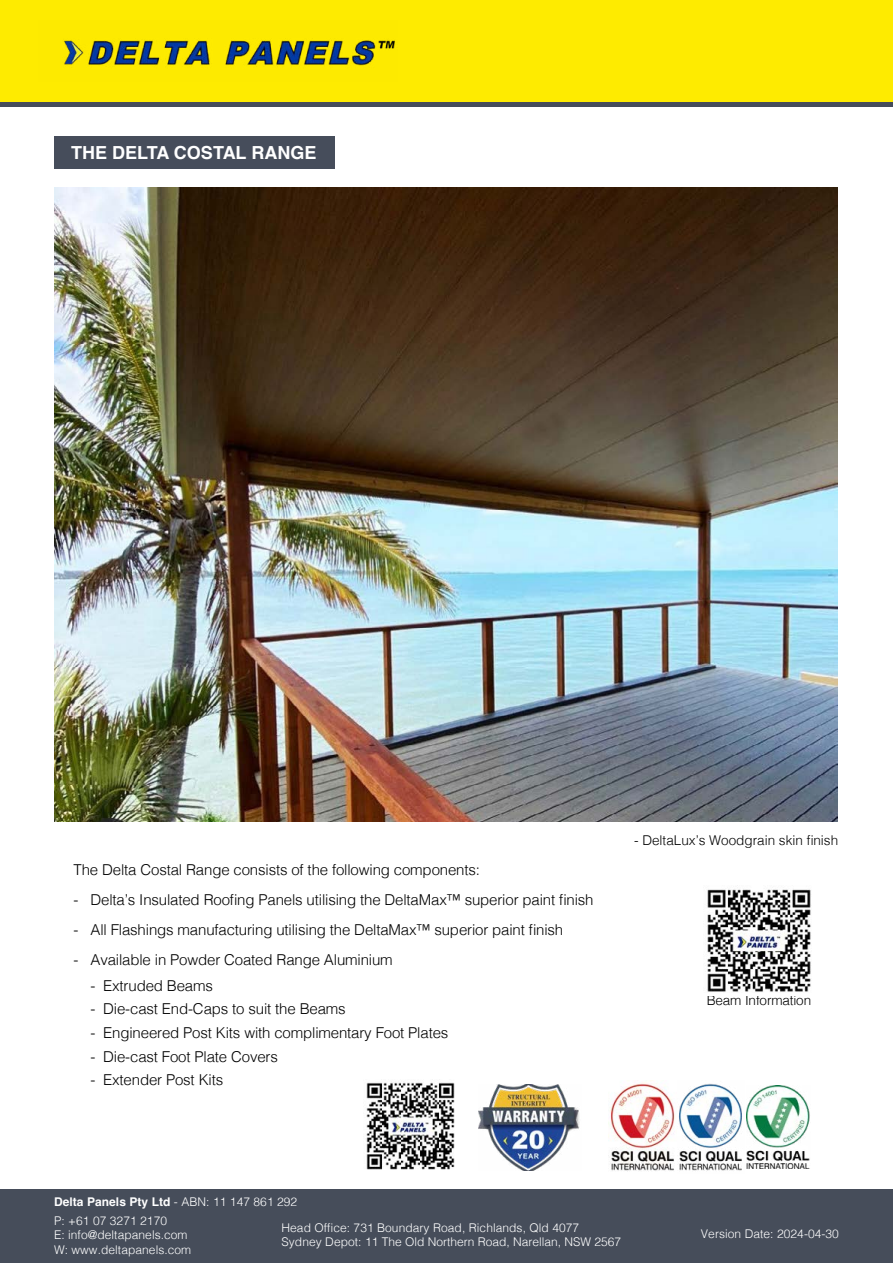
<style>
.page{position:relative;width:893px;height:1263px;background:#fff}
.page>*{position:absolute;margin:0;border:0;box-sizing:border-box;transform-origin:0 0}
.t1{font:700 18px "Helvetica";color:#fff}
.t2{font:300 15px "Helvetica";letter-spacing:-.01em;color:#000}
.t3{font:300 13.5px "Helvetica";color:#000}
.t4{font:300 12px/14.4px "Helvetica";letter-spacing:.005em;color:#fff}
.s1{font-weight:700}
</style>
<div class="page">
<div style="left:0;top:0;width:893px;height:104px;background:#feeb00"></div>
<div style="left:0;top:102px;width:893px;height:5px;background:#464d5b"></div>
<img style="left:64px;top:40px;width:331px;height:27px">
<div style="left:0;top:1188px;width:893px;height:75px;background:#464d5a"></div>
<div style="left:54px;top:136px;width:280px;height:32px;background:#464d5b"></div>
<img style="left:707px;top:889px;width:104px;height:103px">
<img style="left:366px;top:1081px;width:89px;height:89px">
<img style="left:479px;top:1084px;width:101px;height:86px">
<img style="left:54px;top:188px;width:784px;height:633px">
<img style="left:608px;top:1082px;width:134px;height:90px">
<img style="left:747px;top:1085px;width:63px;height:84px">
<p class="t1" style="left:71px;top:141px;width:247px">THE DELTA COSTAL RANGE</p>
<p class="t2" style="left:74px;top:857px;width:408px">The Delta Costal Range consists of the following components:</p>
<p class="t2" style="left:74px;top:887px;width:521px">- Delta’s Insulated Roofing Panels utilising the DeltaMax™ superior paint finish</p>
<p class="t2" style="left:74px;top:917px;width:491px">- All Flashings manufacturing utilising the DeltaMax™ superior paint finish</p>
<p class="t2" style="left:74px;top:947px;width:321px">- Available in Powder Coated Range Aluminium</p>
<p class="t2" style="left:90px;top:972px;width:124px">- Extruded Beams</p>
<p class="t2" style="left:90px;top:996px;width:257px">- Die-cast End-Caps to suit the Beams</p>
<p class="t2" style="left:90px;top:1020px;width:359px">- Engineered Post Kits with complimentary Foot Plates</p>
<p class="t2" style="left:90px;top:1043px;width:189px">- Die-cast Foot Plate Covers</p>
<p class="t2" style="left:90px;top:1067px;width:134px">- Extender Post Kits</p>
<p class="t3" style="left:634px;top:829px;width:206px">- DeltaLux’s Woodgrain skin finish</p>
<p class="t3" style="left:707px;top:989px;width:106px">Beam Information</p>
<p class="t4" style="left:54px;top:1192px;width:245px;line-height:18.6px"><span class="s1">Delta Panels Pty Ltd</span> - ABN: 11 147 861 292<br>P: +61 07 3271 2170</p>
<p class="t4" style="left:54px;top:1227px;width:139px">E: info@deltapanels.com<br>W: www.deltapanels.com</p>
<p class="t4" style="left:281px;top:1219px;width:341px">Head Office: 731 Boundary Road, Richlands, Qld 4077<br>Sydney Depot: 11 The Old Northern Road, Narellan, NSW 2567</p>
<p class="t4" style="left:701px;top:1225px;width:140px">Version Date: 2024-04-30</p>
</div>
